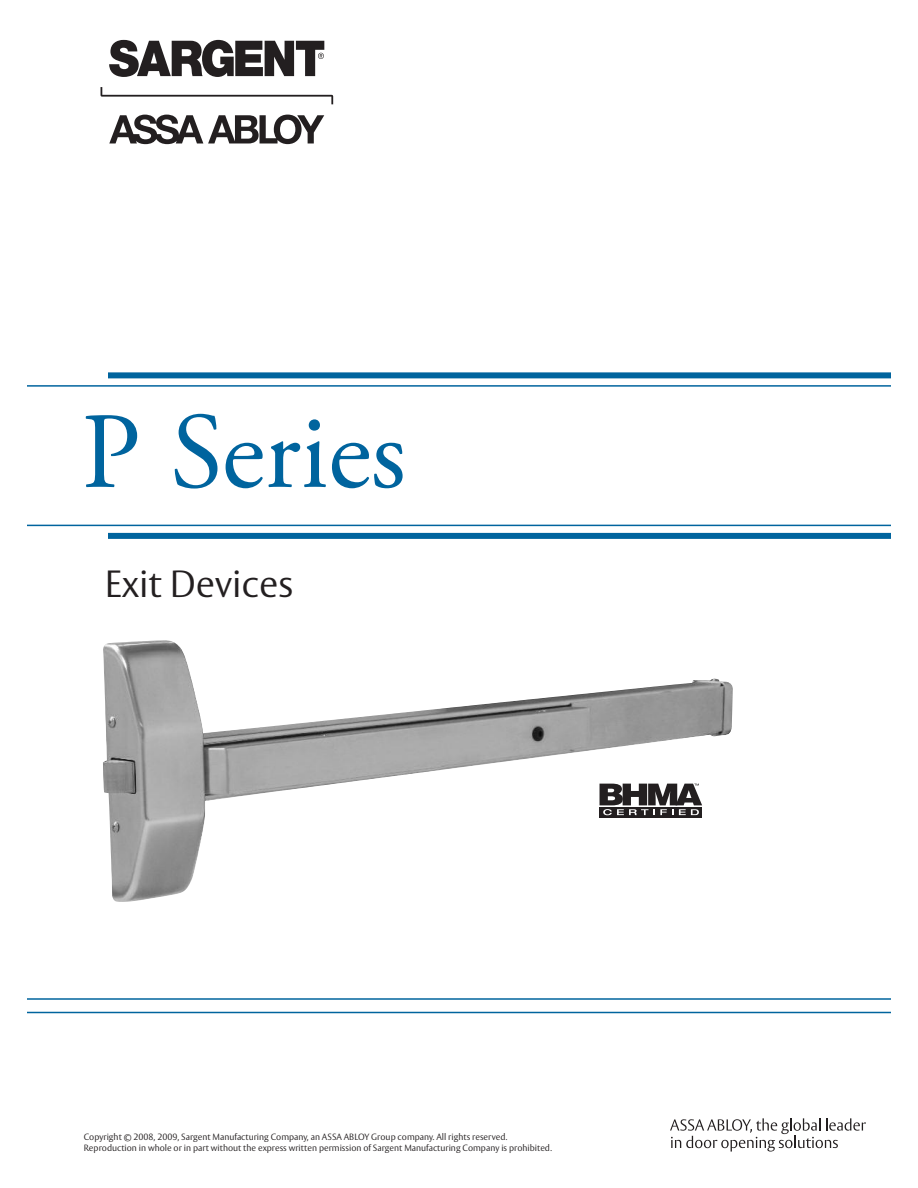
<style>
.page{position:relative;width:918px;height:1188px;background:#fff}
.page>*{position:absolute;margin:0;border:0;box-sizing:border-box;transform-origin:0 0}
.t1{font:108px "Adobe Garamond Pro";color:#00649e}
.t2{font:300 37.5px "ASSA Vesta";color:#231f20}
.t3{font:300 9px/10.5px "ASSA Vesta";color:#231f20}
</style>
<div class="page">
<img style="left:103px;top:640px;width:630px;height:262px">
<div style="left:108px;top:372px;width:783px;height:6px;background:#00649e"></div>
<div style="left:108px;top:533px;width:783px;height:6px;background:#00649e"></div>
<hr style="left:27px;top:385px;width:864px;height:2px;background:#00649e">
<hr style="left:27px;top:525px;width:864px;height:1px;background:#00649e">
<hr style="left:27px;top:998px;width:864px;height:2px;background:#00649e">
<hr style="left:27px;top:1012px;width:864px;height:1px;background:#00649e">
<svg style="left:101px;top:87px;width:232px;height:17px"></svg>
<svg style="left:109px;top:115px;width:215px;height:29px"></svg>
<svg style="left:109px;top:40px;width:215px;height:37px"></svg>
<svg style="left:670px;top:1118px;width:196px;height:34px"></svg>
<svg style="left:599px;top:807px;width:103px;height:10px"></svg>
<svg style="left:600px;top:784px;width:102px;height:31px"></svg>
<h1 class="t1" style="left:81px;top:410px;width:326px">P Series</h1>
<h2 class="t2" style="left:105px;top:570px;width:190px">Exit Devices</h2>
<p class="t3" style="left:84px;top:1133px;width:470px">Copyright © 2008, 2009, Sargent Manufacturing Company, an ASSA ABLOY Group company. All rights reserved.<br>Reproduction in whole or in part without the express written permission of Sargent Manufacturing Company is prohibited.</p>
</div>
